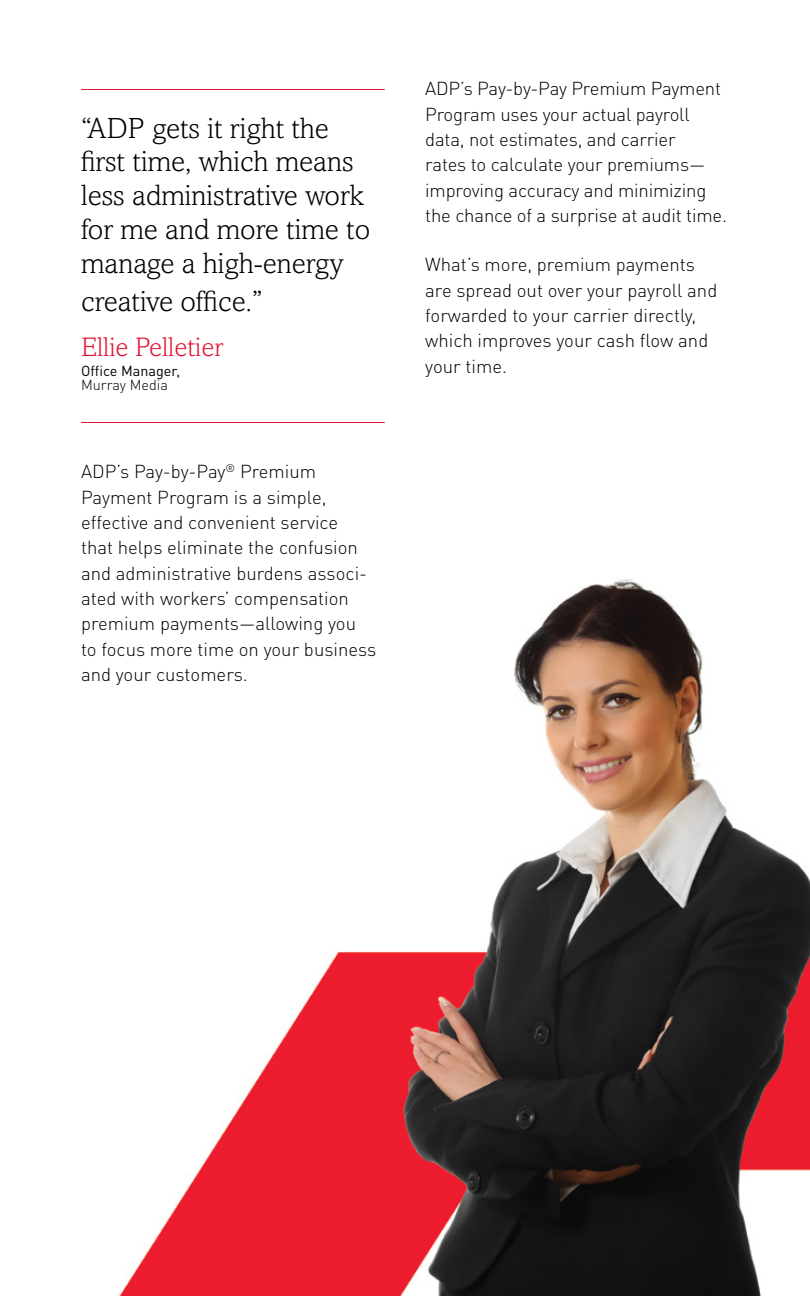
<style>
.page{position:relative;width:810px;height:1296px;background:#fff}
.page>*{position:absolute;margin:0;border:0;box-sizing:border-box;transform-origin:0 0}
.t1{font:300 29.25px/33.8px "Amasis MT Std";color:#000}
.t2{font:300 27px "Amasis MT Std";color:#e31837}
.t3{font:300 18.45px/25.4px "DINOT";color:#000}
.t4{font:14.4px "DINOT";color:#000}
.t5{font:300 14.4px "DINOT";color:#000}
</style>
<div class="page">
<img style="left:119px;top:579px;width:691px;height:717px">
<hr style="left:81px;top:89px;width:304px;height:1px;background:#e31837">
<hr style="left:81px;top:422px;width:304px;height:1px;background:#e31837">
<h1 class="t1" style="left:81px;top:111px;width:291px">“ADP gets it right the first time, which means less administrative work for me and more time to manage a high-energy</h1>
<h1 class="t1" style="left:81px;top:284px;width:183px">creative office.”</h1>
<h2 class="t2" style="left:81px;top:331px;width:144px">Ellie Pelletier</h2>
<p class="t4" style="left:81px;top:362px;width:101px">Office Manager,</p>
<p class="t5" style="left:81px;top:376px;width:88px">Murray Media</p>
<p class="t3" style="left:81px;top:459px;width:297px">ADP’s Pay-by-Pay<sup>®</sup> Premium<br>Payment Program is a simple, effective and convenient service<br>that helps eliminate the confusion and administrative burdens associ&shy;ated with workers’ compensation premium payments—allowing you<br>to focus more time on your business and your customers.</p>
<p class="t3" style="left:425px;top:76px;width:303px">ADP’s Pay-by-Pay Premium Payment Program uses your actual payroll data, not estimates, and carrier<br>rates to calculate your premiums— improving accuracy and minimizing the chance of a surprise at audit time.</p>
<p class="t3" style="left:425px;top:252px;width:294px">What’s more, premium payments are spread out over your payroll and forwarded to your carrier directly, which improves your cash flow and your time.</p>
</div>
